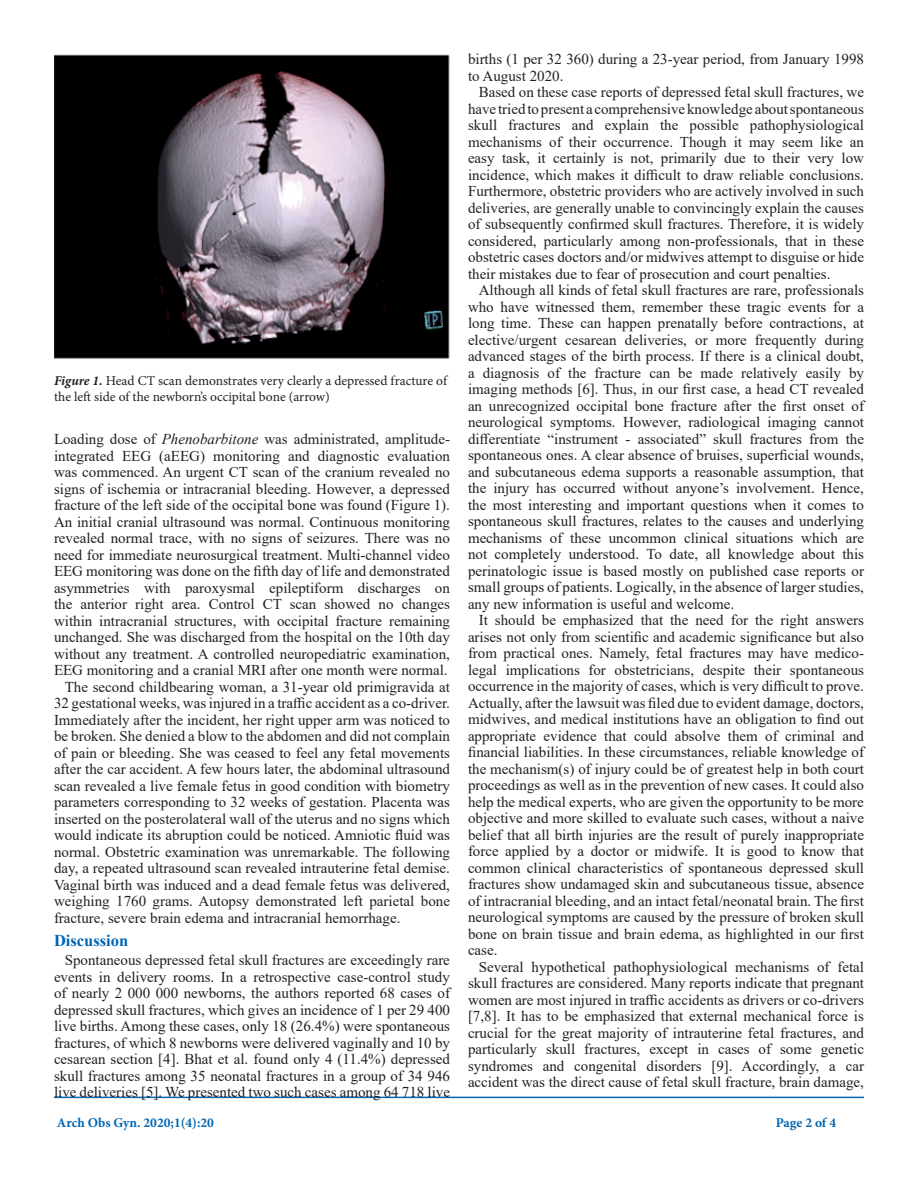
<style>
.page{position:relative;width:918px;height:1188px;background:#fff}
.page>*{position:absolute;margin:0;border:0;box-sizing:border-box;transform-origin:0 0}
.t1{font:700 16.5px "Times New Roman";color:#0166b3}
.t2{font:15px/16.5px "Times New Roman";color:#231f20;text-align:justify}
.t3{font:13.5px/16.2px "Minion Pro";color:#231f20}
.t4{font:700 13.5px "Minion Pro";color:#0166b3}
.s1{font-weight:700;font-style:italic}
.s2{font-style:italic}
</style>
<div class="page">
<hr style="left:54px;top:1097px;width:810px;height:1px;background:#0166b3">
<img style="left:54px;top:54px;width:396px;height:305px">
<p class="t3" style="left:54px;top:373px;width:395px"><span class="s1">Figure 1.</span> Head CT scan demonstrates very clearly a depressed fracture of the left side of the newborn’s occipital bone (arrow)</p>
<p class="t2" style="left:54px;top:430px;width:398px">Loading dose of <span class="s2">Phenobarbitone</span> was administrated, amplitude&shy;integrated EEG (aEEG) monitoring and diagnostic evaluation was commenced. An urgent CT scan of the cranium revealed no signs of ischemia or intracranial bleeding. However, a depressed fracture of the left side of the occipital bone was found (Figure 1).<br>An initial cranial ultrasound was normal. Continuous monitoring revealed normal trace, with no signs of seizures. There was no need for immediate neurosurgical treatment. Multi-channel video EEG monitoring was done on the fifth day of life and demonstrated asymmetries with paroxysmal epileptiform discharges on the anterior right area. Control CT scan showed no changes within intracranial structures, with occipital fracture remaining unchanged. She was discharged from the hospital on the 10th day without any treatment. A controlled neuropediatric examination, EEG monitoring and a cranial MRI after one month were normal.</p>
<p class="t2" style="left:54px;top:678px;width:398px;text-indent:11px">The second childbearing woman, a 31-year old primigravida at 32 gestational weeks, was injured in a traffic accident as a co-driver.<br>Immediately after the incident, her right upper arm was noticed to be broken. She denied a blow to the abdomen and did not complain of pain or bleeding. She was ceased to feel any fetal movements after the car accident. A few hours later, the abdominal ultrasound scan revealed a live female fetus in good condition with biometry parameters corresponding to 32 weeks of gestation. Placenta was inserted on the posterolateral wall of the uterus and no signs which would indicate its abruption could be noticed. Amniotic fluid was normal. Obstetric examination was unremarkable. The following day, a repeated ultrasound scan revealed intrauterine fetal demise.<br>Vaginal birth was induced and a dead female fetus was delivered, weighing 1760 grams. Autopsy demonstrated left parietal bone fracture, severe brain edema and intracranial hemorrhage.</p>
<p class="t1" style="left:54px;top:928px;width:76px">Discussion</p>
<p class="t2" style="left:54px;top:951px;width:398px;text-indent:11px">Spontaneous depressed fetal skull fractures are exceedingly rare events in delivery rooms. In a retrospective case-control study of nearly 2 000 000 newborns, the authors reported 68 cases of depressed skull fractures, which gives an incidence of 1 per 29 400 live births. Among these cases, only 18 (26.4%) were spontaneous fractures, of which 8 newborns were delivered vaginally and 10 by cesarean section [4]. Bhat et al. found only 4 (11.4%) depressed skull fractures among 35 neonatal fractures in a group of 34 946 live deliveries [5]. We presented two such cases among 64 718 live</p>
<p class="t2" style="left:468px;top:51px;width:397px">births (1 per 32 360) during a 23-year period, from January 1998 to August 2020.</p>
<p class="t2" style="left:468px;top:84px;width:398px;text-indent:11px">Based on these case reports of depressed fetal skull fractures, we have tried to present a comprehensive knowledge about spontaneous skull fractures and explain the possible pathophysiological mechanisms of their occurrence. Though it may seem like an easy task, it certainly is not, primarily due to their very low incidence, which makes it difficult to draw reliable conclusions.<br>Furthermore, obstetric providers who are actively involved in such deliveries, are generally unable to convincingly explain the causes of subsequently confirmed skull fractures. Therefore, it is widely considered, particularly among non-professionals, that in these obstetric cases doctors and/or midwives attempt to disguise or hide their mistakes due to fear of prosecution and court penalties.</p>
<p class="t2" style="left:468px;top:282px;width:398px;text-indent:11px">Although all kinds of fetal skull fractures are rare, professionals who have witnessed them, remember these tragic events for a long time. These can happen prenatally before contractions, at elective/urgent cesarean deliveries, or more frequently during advanced stages of the birth process. If there is a clinical doubt, a diagnosis of the fracture can be made relatively easily by imaging methods [6]. Thus, in our first case, a head CT revealed an unrecognized occipital bone fracture after the first onset of neurological symptoms. However, radiological imaging cannot differentiate “instrument - associated” skull fractures from the spontaneous ones. A clear absence of bruises, superficial wounds, and subcutaneous edema supports a reasonable assumption, that the injury has occurred without anyone’s involvement. Hence, the most interesting and important questions when it comes to spontaneous skull fractures, relates to the causes and underlying mechanisms of these uncommon clinical situations which are not completely understood. To date, all knowledge about this perinatologic issue is based mostly on published case reports or small groups of patients. Logically, in the absence of larger studies, any new information is useful and welcome.</p>
<p class="t2" style="left:468px;top:612px;width:398px;text-indent:11px">It should be emphasized that the need for the right answers arises not only from scientific and academic significance but also from practical ones. Namely, fetal fractures may have medico&shy;legal implications for obstetricians, despite their spontaneous occurrence in the majority of cases, which is very difficult to prove.<br>Actually, after the lawsuit was filed due to evident damage, doctors, midwives, and medical institutions have an obligation to find out appropriate evidence that could absolve them of criminal and financial liabilities. In these circumstances, reliable knowledge of the mechanism(s) of injury could be of greatest help in both court proceedings as well as in the prevention of new cases. It could also help the medical experts, who are given the opportunity to be more objective and more skilled to evaluate such cases, without a naive belief that all birth injuries are the result of purely inappropriate force applied by a doctor or midwife. It is good to know that common clinical characteristics of spontaneous depressed skull fractures show undamaged skin and subcutaneous tissue, absence of intracranial bleeding, and an intact fetal/neonatal brain. The first neurological symptoms are caused by the pressure of broken skull bone on brain tissue and brain edema, as highlighted in our first case.</p>
<p class="t2" style="left:468px;top:958px;width:398px;text-indent:11px">Several hypothetical pathophysiological mechanisms of fetal skull fractures are considered. Many reports indicate that pregnant women are most injured in traffic accidents as drivers or co-drivers [7,8]. It has to be emphasized that external mechanical force is crucial for the great majority of intrauterine fetal fractures, and particularly skull fractures, except in cases of some genetic syndromes and congenital disorders [9]. Accordingly, a car accident was the direct cause of fetal skull fracture, brain damage,</p>
<p class="t4" style="left:57px;top:1113px;width:158px">Arch Obs Gyn. 2020;1(4):20</p>
<p class="t4" style="left:776px;top:1113px;width:62px">Page 2 of 4</p>
</div>
